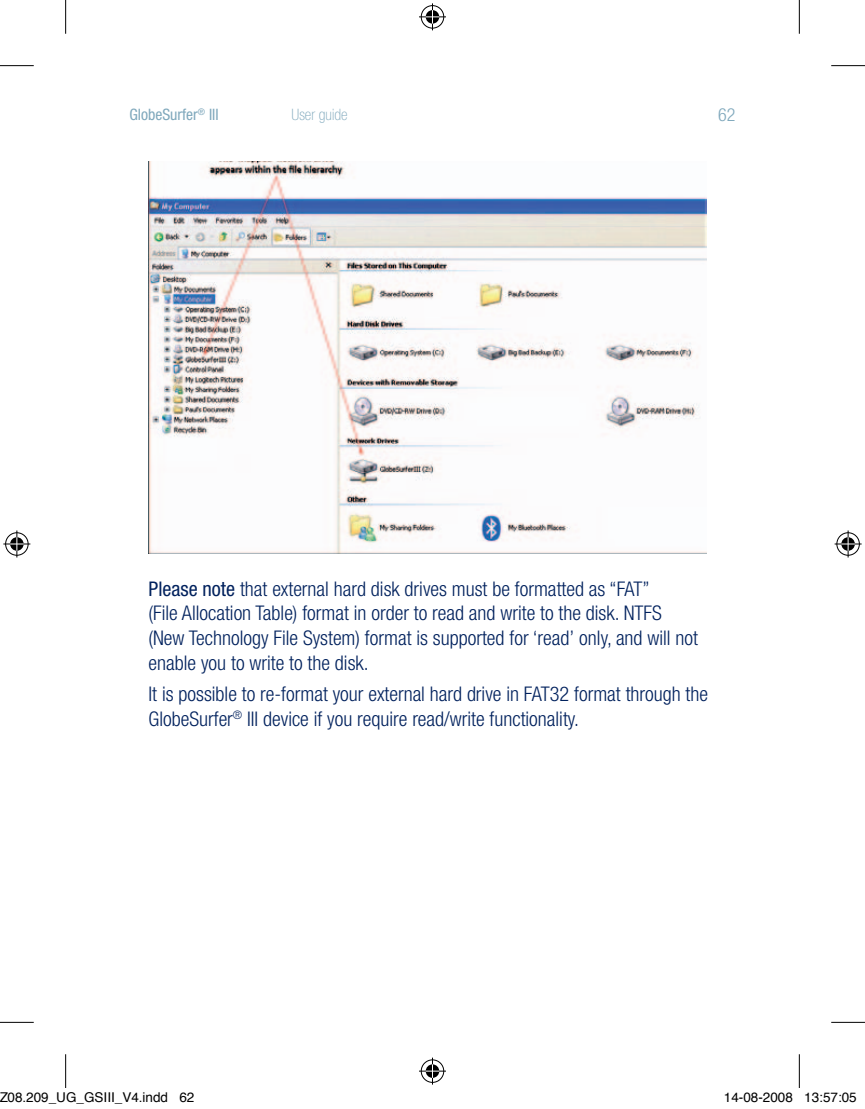
<style>
.page{position:relative;width:865px;height:1109px;background:#fff}
.page>*{position:absolute;margin:0;border:0;box-sizing:border-box;transform-origin:0 0}
.t1{font:300 condensed 20.25px/24.8px "Helvetica Neue";color:#00215d}
.t2{font:300 condensed 18px "Helvetica Neue";color:#7fa8bc}
.t3{font:condensed 15.75px "Helvetica Neue";color:#7fa8bc}
.t4{font:100 condensed 15.75px "Helvetica Neue";color:#7fa8bc}
.t5{font:13.5px "Helvetica";color:#000}
.s1{font-weight:400}
</style>
<div class="page">
<img style="left:149px;top:161px;width:558px;height:392px">
<hr style="left:0;top:65px;width:34px;height:1px;background:#000">
<hr style="left:831px;top:65px;width:34px;height:1px;background:#000">
<hr style="left:0;top:1022px;width:34px;height:1px;background:#000">
<hr style="left:831px;top:1022px;width:34px;height:1px;background:#000">
<hr style="left:65px;top:0;width:1px;height:34px;background:#000">
<hr style="left:65px;top:1054px;width:1px;height:34px;background:#000">
<hr style="left:799px;top:0;width:1px;height:34px;background:#000">
<hr style="left:799px;top:1054px;width:1px;height:34px;background:#000">
<svg style="left:419px;top:3px;width:27px;height:27px"></svg>
<svg style="left:419px;top:1058px;width:27px;height:27px"></svg>
<svg style="left:3px;top:530px;width:27px;height:27px"></svg>
<svg style="left:834px;top:530px;width:27px;height:27px"></svg>
<p class="t3" style="left:129px;top:105px;width:91px">GlobeSurfer<sup>®</sup> III</p>
<p class="t2" style="left:718px;top:104px;width:19px">62</p>
<p class="t4" style="left:291px;top:105px;width:57px">User guide</p>
<p class="t1" style="left:149px;top:576px;width:551px"><span class="s1">Please note</span> that external hard disk drives must be formatted as “FAT”<br>(File Allocation Table) format in order to read and write to the disk. NTFS (New Technology File System) format is supported for ‘read’ only, and will not enable you to write to the disk.</p>
<p class="t1" style="left:149px;top:681px;width:561px">It is possible to re-format your external hard drive in FAT32 format through the<br>GlobeSurfer<sup>®</sup> III device if you require read/write functionality.</p>
<p class="t5" style="left:-1px;top:1087px;width:197px">Z08.209_UG_GSIII_V4.indd 62</p>
<p class="t5" style="left:724px;top:1087px;width:134px">14-08-2008 13:57:05</p>
</div>
